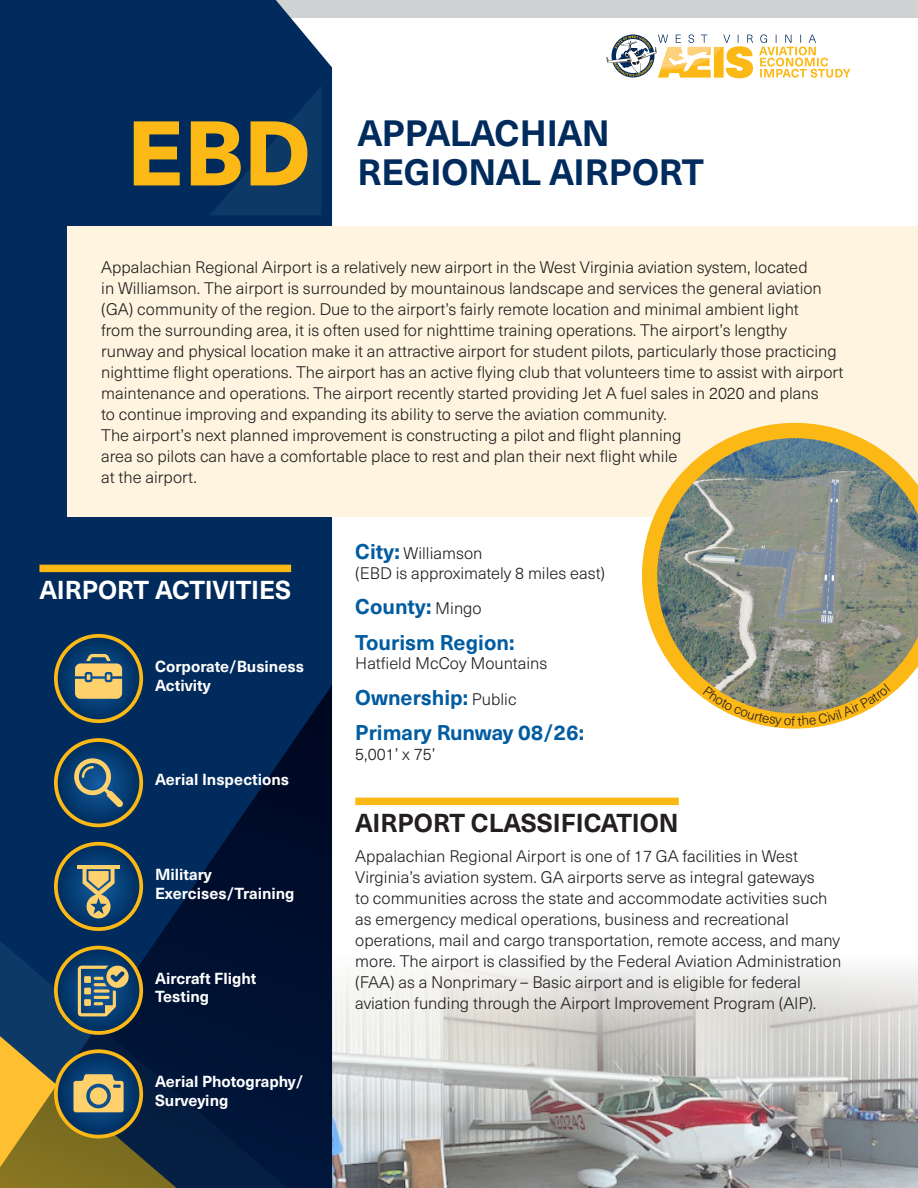
<style>
.page{position:relative;width:918px;height:1188px;background:#fff}
.page>*{position:absolute;margin:0;border:0;box-sizing:border-box;transform-origin:0 0}
.Airport_ID{font:800 90px "Neue Haas Unica W1 G";color:#fcb814}
.Airport_Name{font:700 36px/39px "Neue Haas Unica W1 G";color:#002b5c}
.Header_1_-_black{font:700 25.5px "Neue Haas Unica W1 G";color:#231f20}
.Header_1_-_white{font:700 25.5px "Neue Haas Unica W1 G";letter-spacing:-.01em;color:#fff}
.Bold_Start{font:700 21px "Neue Haas Unica W1 G";color:#005ca1}
.Body{font:300 16.5px/21px "Neue Haas Unica W1 G";color:#231f20}
.Bold_Start-2{font:300 16.5px/19.8px "Neue Haas Unica W1 G";color:#231f20}
.Airport_Activity_Tex{font:700 15.75px/18.9px "Neue Haas Unica W1 G";color:#fff}
.s1{font-weight:700;font-size:21px;color:#005ca1}
.s2{font-weight:300;font-size:16.5px;color:#231f20}
</style>
<div class="page">
<img style="left:332px;top:960px;width:586px;height:228px">
<div style="left:144px;top:0;width:774px;height:17px;background:#d1d2d4"></div>
<div style="left:0;top:0;width:332px;height:685px;background:#002b5c"></div>
<svg style="left:0;top:685px;width:332px;height:503px;background:#031f45"></svg>
<div style="left:68px;top:226px;width:850px;height:290px;background:#fef4df"></div>
<div style="left:355px;top:798px;width:324px;height:7px;background:#fcb814"></div>
<svg style="left:606px;top:34px;width:244px;height:44px"></svg>
<svg style="left:210px;top:86px;width:111px;height:129px;background:#053160"></svg>
<svg style="left:642px;top:423px;width:215px;height:306px"></svg>
<svg style="left:655px;top:436px;width:263px;height:279px;background:#989a86"></svg>
<div style="left:39px;top:565px;width:252px;height:7px;background:#fcb814"></div>
<svg style="left:0;top:1036px;width:176px;height:152px;background:#65633d"></svg>
<svg style="left:56px;top:948px;width:85px;height:85px;background:#1c4361"></svg>
<div style="left:54px;top:946px;width:89px;height:89px;border:4px solid #fcb814;border-radius:50%"></div>
<svg style="left:78px;top:966px;width:51px;height:50px;background:#6d7f78"></svg>
<svg style="left:56px;top:844px;width:85px;height:85px;background:#154167"></svg>
<div style="left:54px;top:842px;width:89px;height:89px;border:4px solid #fcb814;border-radius:50%"></div>
<hr style="left:77px;top:865px;width:43px;height:4px;background:#fed16c">
<svg style="left:83px;top:869px;width:32px;height:49px;background:#929476"></svg>
<svg style="left:56px;top:740px;width:85px;height:85px;background:#194161"></svg>
<div style="left:54px;top:738px;width:89px;height:89px;border:4px solid #fcb814;border-radius:50%"></div>
<svg style="left:72px;top:757px;width:51px;height:50px;background:#486a7b"></svg>
<svg style="left:56px;top:636px;width:85px;height:85px;background:#164164"></svg>
<div style="left:54px;top:634px;width:89px;height:89px;border:4px solid #fcb814;border-radius:50%"></div>
<svg style="left:75px;top:654px;width:47px;height:45px;background:#baaa71"></svg>
<svg style="left:703px;top:684px;width:187px;height:44px"></svg>
<p class="Airport_ID" style="left:127px;top:83px;width:185px">EBD</p>
<p class="Airport_Name" style="left:357px;top:112px;width:348px">APPALACHIAN<br>REGIONAL AIRPORT</p>
<p class="Body" style="left:101px;top:256px;width:744px">Appalachian Regional Airport is a relatively new airport in the West Virginia aviation system, located<br>in Williamson. The airport is surrounded by mountainous landscape and services the general aviation (GA) community of the region. Due to the airport’s fairly remote location and minimal ambient light<br>from the surrounding area, it is often used for nighttime training operations. The airport’s lengthy runway and physical location make it an attractive airport for student pilots, particularly those practicing nighttime flight operations. The airport has an active flying club that volunteers time to assist with airport maintenance and operations. The airport recently started providing Jet A fuel sales in 2020 and plans<br>to continue improving and expanding its ability to serve the aviation community.<br>The airport’s next planned improvement is constructing a pilot and flight planning<br>area so pilots can have a comfortable place to rest and plan their next flight while<br>at the airport.</p>
<p class="Header_1_-_white" style="left:39px;top:570px;width:253px">AIRPORT ACTIVITIES</p>
<p class="Airport_Activity_Tex" style="left:155px;top:656px;width:151px">Corporate/Business<br>Activity</p>
<p class="Airport_Activity_Tex" style="left:155px;top:769px;width:136px">Aerial Inspections</p>
<p class="Airport_Activity_Tex" style="left:155px;top:864px;width:141px">Military<br>Exercises/Training</p>
<p class="Airport_Activity_Tex" style="left:155px;top:967px;width:103px">Aircraft Flight<br>Testing</p>
<p class="Airport_Activity_Tex" style="left:155px;top:1071px;width:150px">Aerial Photography/<br>Surveying</p>
<p class="Bold_Start-2" style="left:355px;top:543px;width:251px"><span class="s1">City:</span> Williamson<br>(EBD is approximately 8 miles east)</p>
<p class="Bold_Start" style="left:355px;top:591px;width:128px">County: <span class="s2">Mingo</span></p>
<p class="Bold_Start" style="left:355px;top:626px;width:161px">Tourism Region:</p>
<p class="Bold_Start-2" style="left:355px;top:653px;width:194px">Hatfield McCoy Mountains</p>
<p class="Bold_Start" style="left:355px;top:681px;width:163px">Ownership: <span class="s2">Public</span></p>
<p class="Bold_Start" style="left:355px;top:716px;width:230px">Primary Runway 08/26:</p>
<p class="Bold_Start-2" style="left:355px;top:743px;width:82px">5,001’ x 75’</p>
<p class="Header_1_-_black" style="left:355px;top:803px;width:325px">AIRPORT CLASSIFICATION</p>
<p class="Body" style="left:355px;top:845px;width:487px">Appalachian Regional Airport is one of 17 GA facilities in West Virginia’s aviation system. GA airports serve as integral gateways<br>to communities across the state and accommodate activities such as emergency medical operations, business and recreational operations, mail and cargo transportation, remote access, and many more. The airport is classified by the Federal Aviation Administration (FAA) as a Nonprimary – Basic airport and is eligible for federal aviation funding through the Airport Improvement Program (AIP).</p>
</div>
